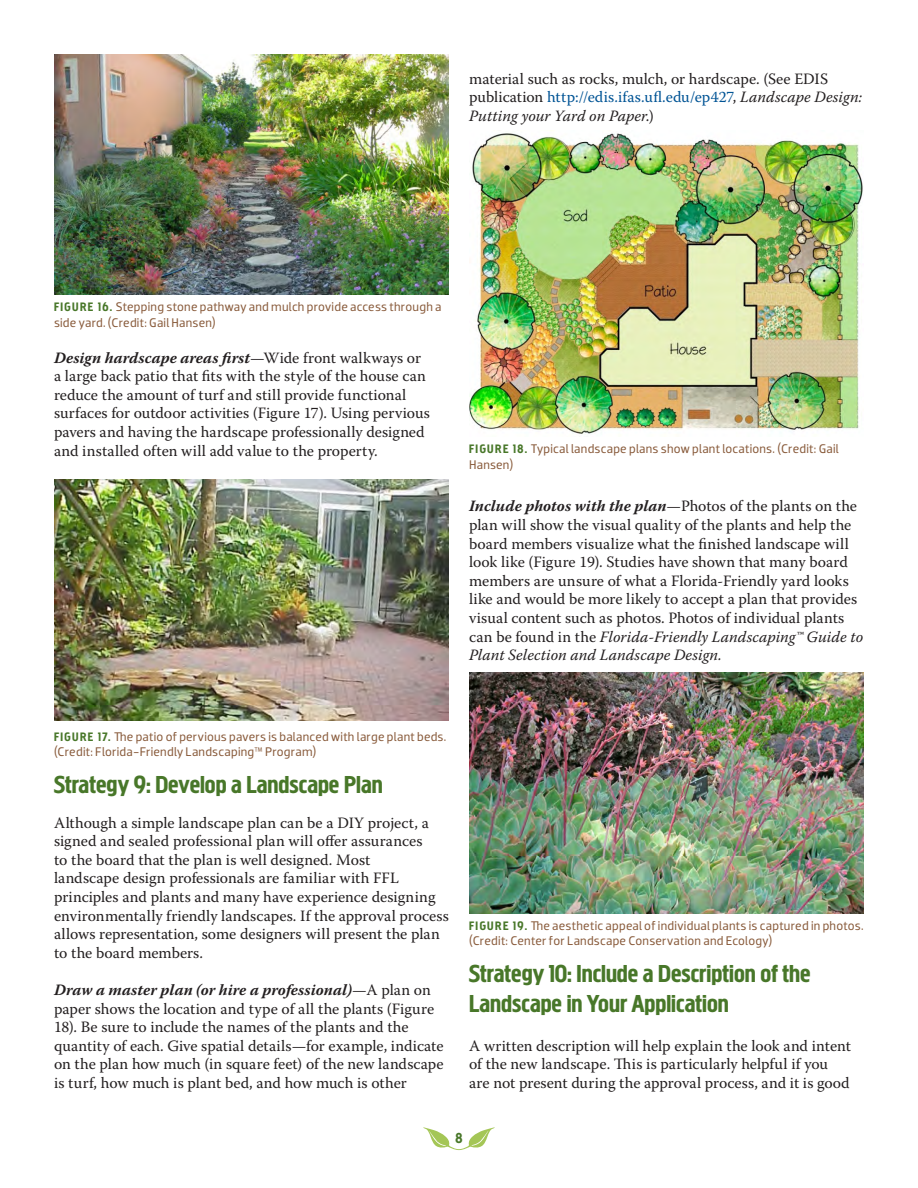
<style>
.page{position:relative;width:918px;height:1188px;background:#fff}
.page>*{position:absolute;margin:0;border:0;box-sizing:border-box;transform-origin:0 0}
.subhead{font:25.5px/30px "Megaphone";color:#487729}
.text{font:15.75px/18.6px "Warnock Pro";color:#231f20}
.t1{font:15px "Megaphone";color:#487729}
.t2{font:12.75px/15.8px "Dobra";letter-spacing:.02em;color:#885a3a}
.s1{color:#005495}
.s2{font-style:italic}
.s3{font-family:"Megaphone";color:#487729}
.s4{font-weight:700;font-style:italic}
</style>
<div class="page">
<svg style="left:423px;top:1127px;width:72px;height:23px"></svg>
<img style="left:54px;top:54px;width:395px;height:241px">
<img style="left:54px;top:480px;width:395px;height:240px">
<img style="left:469px;top:133px;width:394px;height:301px">
<img style="left:469px;top:673px;width:395px;height:241px">
<p class="text" style="left:469px;top:69px;width:395px">material such as rocks, mulch, or hardscape. (See EDIS publication <span class="s1">http://edis.ifas.ufl.edu/ep427</span>, <span class="s2">Landscape Design:<br>Putting your Yard on Paper</span>.)</p>
<p class="t2" style="left:54px;top:299px;width:389px"><span class="s3">FIGURE 16.</span> Stepping stone pathway and mulch provide access through a side yard. (Credit: Gail Hansen)</p>
<p class="text" style="left:54px;top:348px;width:377px"><span class="s4">Design hardscape areas first</span>—Wide front walkways or a large back patio that fits with the style of the house can reduce the amount of turf and still provide functional surfaces for outdoor activities (Figure 17). Using pervious pavers and having the hardscape professionally designed and installed often will add value to the property.</p>
<p class="t2" style="left:469px;top:441px;width:371px"><span class="s3">FIGURE 18.</span> Typical landscape plans show plant locations. (Credit: Gail<br>Hansen)</p>
<p class="text" style="left:469px;top:497px;width:396px"><span class="s4">Include photos with the plan</span>—Photos of the plants on the plan will show the visual quality of the plants and help the board members visualize what the finished landscape will look like (Figure 19). Studies have shown that many board members are unsure of what a Florida-Friendly yard looks like and would be more likely to accept a plan that provides visual content such as photos. Photos of individual plants can be found in the <span class="s2">Florida-Friendly Landscaping™ Guide to Plant Selection and Landscape Design.</span></p>
<p class="t2" style="left:54px;top:729px;width:394px"><span class="s3">FIGURE 17.</span> The patio of pervious pavers is balanced with large plant beds. (Credit: Florida-Friendly Landscaping™ Program)</p>
<p class="subhead" style="left:54px;top:769px;width:330px">Strategy 9: Develop a Landscape Plan</p>
<p class="text" style="left:54px;top:813px;width:396px">Although a simple landscape plan can be a DIY project, a signed and sealed professional plan will offer assurances<br>to the board that the plan is well designed. Most<br>landscape design professionals are familiar with FFL principles and plants and many have experience designing environmentally friendly landscapes. If the approval process allows representation, some designers will present the plan to the board members.</p>
<p class="text" style="left:54px;top:980px;width:391px"><span class="s4">Draw a master plan (or hire a professional)</span>—A plan on paper shows the location and type of all the plants (Figure 18). Be sure to include the names of the plants and the quantity of each. Give spatial details—for example, indicate on the plan how much (in square feet) of the new landscape is turf, how much is plant bed, and how much is other</p>
<p class="t2" style="left:469px;top:917px;width:396px"><span class="s3">FIGURE 19.</span> The aesthetic appeal of individual plants is captured in photos. (Credit: Center for Landscape Conservation and Ecology)</p>
<p class="subhead" style="left:469px;top:958px;width:343px">Strategy 10: Include a Description of the<br>Landscape in Your Application</p>
<p class="text" style="left:469px;top:1036px;width:383px">A written description will help explain the look and intent of the new landscape. This is particularly helpful if you are not present during the approval process, and it is good</p>
<p class="t1" style="left:456px;top:1129px;width:8px">8</p>
</div>
